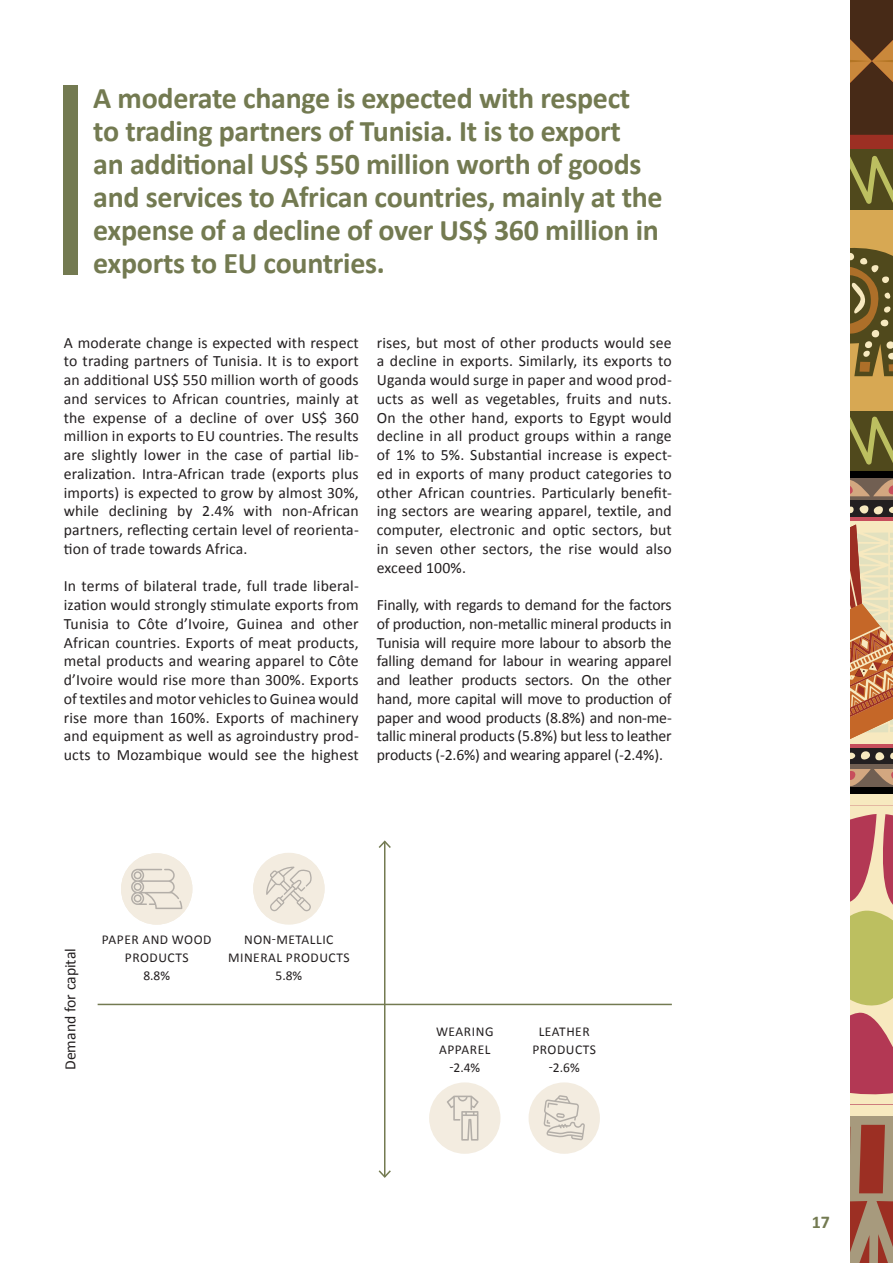
<style>
.page{position:relative;width:893px;height:1263px;background:#fff}
.page>*{position:absolute;margin:0;border:0;box-sizing:border-box;transform-origin:0 0}
.Pull_Quote-1{font:700 30px/33px "Calibri";letter-spacing:-.01em;color:#737a51}
.t1{font:700 18px "Calibri";color:#737a51}
.Bodytext{font:15.75px/18.8px "Calibri";letter-spacing:.01em;color:#231f20;text-align:justify}
.Graph_text{font:15.75px "Calibri";color:#231f20}
.Graph_Numbers{font:13.5px/18px "Calibri";letter-spacing:.04em;color:#231f20;text-align:center}
</style>
<div class="page">
<div style="left:850px;top:1116px;width:43px;height:147px;background:#a79a7d"></div>
<svg style="left:876px;top:1201px;width:17px;height:62px"></svg>
<svg style="left:850px;top:1201px;width:19px;height:62px"></svg>
<svg style="left:859px;top:1125px;width:26px;height:68px"></svg>
<div style="left:850px;top:794px;width:43px;height:322px;background:#f7e9bf"></div>
<svg style="left:850px;top:0;width:43px;height:1105px"></svg>
<div style="left:64px;top:85px;width:14px;height:190px;background:#737a51"></div>
<hr style="left:98px;top:1004px;width:574px;height:1px;background:#737a51">
<hr style="left:384px;top:841px;width:1px;height:336px;background:#737a51">
<svg style="left:378px;top:840px;width:13px;height:10px"></svg>
<svg style="left:378px;top:1169px;width:13px;height:9px"></svg>
<div style="left:121px;top:853px;width:71px;height:72px;background:#f3ece0;border-radius:50%"></div>
<svg style="left:131px;top:868px;width:51px;height:41px"></svg>
<div style="left:253px;top:853px;width:72px;height:72px;background:#f3ece0;border-radius:50%"></div>
<svg style="left:266px;top:866px;width:46px;height:46px"></svg>
<div style="left:429px;top:1082px;width:71px;height:72px;background:#f3ece0;border-radius:50%"></div>
<div style="left:529px;top:1082px;width:71px;height:72px;background:#f3ece0;border-radius:50%"></div>
<svg style="left:543px;top:1095px;width:42px;height:45px"></svg>
<svg style="left:447px;top:1095px;width:32px;height:45px"></svg>
<p class="Pull_Quote-1" style="left:93px;top:81px;width:571px">A moderate change is expected with respect to trading partners of Tunisia. It is to export<br>an additional US$ 550 million worth of goods and services to African countries, mainly at the expense of a decline of over US$ 360 million in exports to EU countries.</p>
<p class="Bodytext" style="left:64px;top:333px;width:297px">A moderate change is expected with respect to trading partners of Tunisia. It is to export an additional US$ 550 million worth of goods and services to African countries, mainly at the expense of a decline of over US$ 360 million in exports to EU countries. The results are slightly lower in the case of partial lib&shy;eralization. Intra-African trade (exports plus imports) is expected to grow by almost 30%, while declining by 2.4% with non-African partners, reflecting certain level of reorienta&shy;tion of trade towards Africa.</p>
<p class="Bodytext" style="left:64px;top:577px;width:297px">In terms of bilateral trade, full trade liberal&shy;ization would strongly stimulate exports from Tunisia to Côte d’Ivoire, Guinea and other African countries. Exports of meat products, metal products and wearing apparel to Côte d’Ivoire would rise more than 300%. Exports of textiles and motor vehicles to Guinea would rise more than 160%. Exports of machinery and equipment as well as agroindustry prod&shy;ucts to Mozambique would see the highest</p>
<p class="Bodytext" style="left:377px;top:333px;width:297px">rises, but most of other products would see a decline in exports. Similarly, its exports to Uganda would surge in paper and wood prod&shy;ucts as well as vegetables, fruits and nuts.<br>On the other hand, exports to Egypt would decline in all product groups within a range of 1% to 5%. Substantial increase is expect&shy;ed in exports of many product categories to other African countries. Particularly benefit&shy;ing sectors are wearing apparel, textile, and computer, electronic and optic sectors, but in seven other sectors, the rise would also exceed 100%.</p>
<p class="Bodytext" style="left:377px;top:595px;width:297px">Finally, with regards to demand for the factors of production, non-metallic mineral products in Tunisia will require more labour to absorb the falling demand for labour in wearing apparel and leather products sectors. On the other hand, more capital will move to production of paper and wood products (8.8%) and non-me&shy;tallic mineral products (5.8%) but less to leather products (-2.6%) and wearing apparel (-2.4%).</p>
<p class="Graph_text" style="left:60px;top:1070px;width:123px;rotate:-90deg">Demand for capital</p>
<p class="Graph_Numbers" style="left:102px;top:931px;width:111px">PAPER AND WOOD<br>PRODUCTS</p>
<p class="Graph_Numbers" style="left:143px;top:967px;width:28px">8.8%</p>
<p class="Graph_Numbers" style="left:228px;top:931px;width:123px">NON-METALLIC<br>MINERAL PRODUCTS</p>
<p class="Graph_Numbers" style="left:275px;top:967px;width:28px">5.8%</p>
<p class="Graph_Numbers" style="left:436px;top:1023px;width:59px;text-align:left">WEARING<br>APPAREL</p>
<p class="Graph_Numbers" style="left:449px;top:1059px;width:32px">-2.4%</p>
<p class="Graph_Numbers" style="left:532px;top:1023px;width:65px">LEATHER<br>PRODUCTS</p>
<p class="Graph_Numbers" style="left:549px;top:1059px;width:32px">-2.6%</p>
<p class="t1" style="left:812px;top:1210px;width:19px">17</p>
</div>
